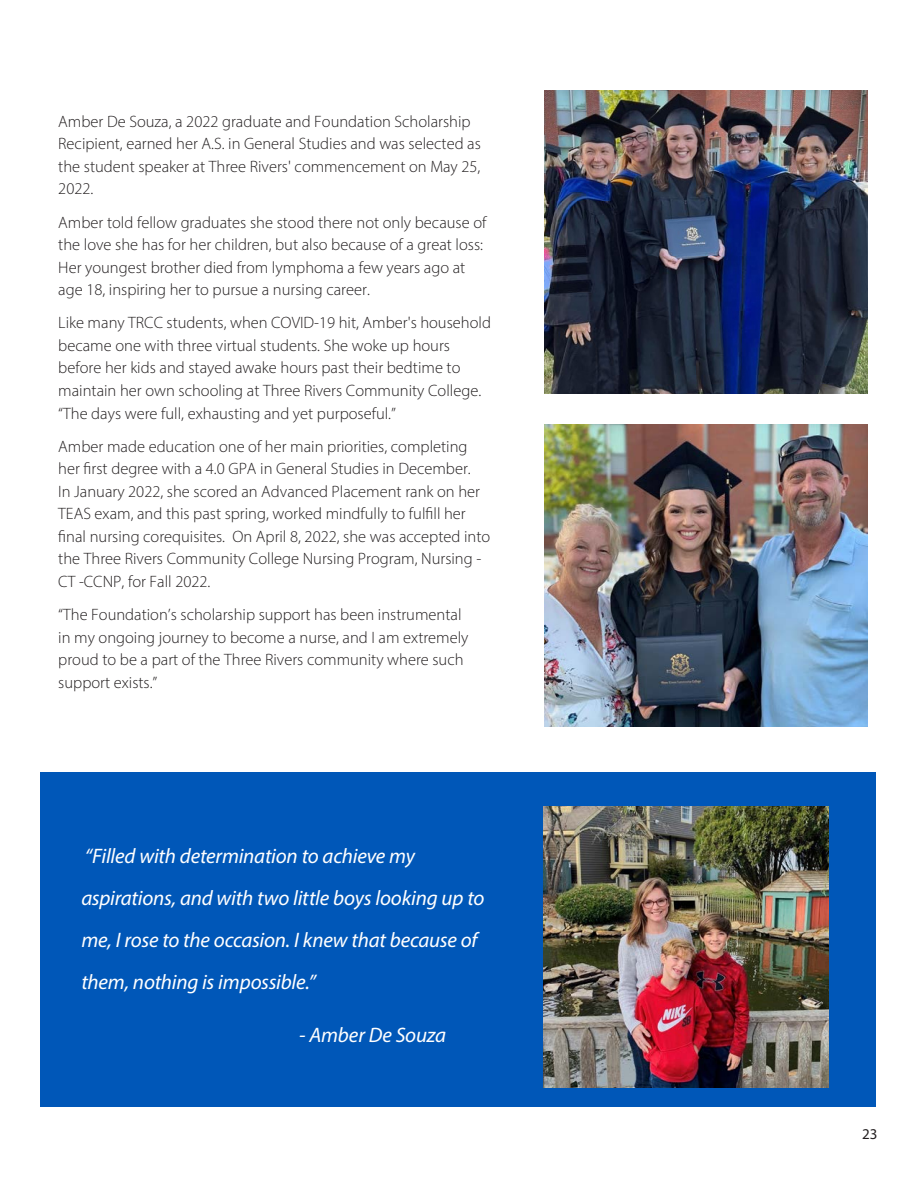
<style>
.page{position:relative;width:918px;height:1188px;background:#fff}
.page>*{position:absolute;margin:0;border:0;box-sizing:border-box;transform-origin:0 0}
.Feature_Paragraph{font:italic 21px/42px "Myriad Pro";letter-spacing:-.01em;color:#fff}
.Feature_Paragraph-2{font:300 16.5px/22.5px "Myriad Pro";color:#231f20}
.t1{font:15px "Myriad Pro";color:#231f20}
</style>
<div class="page">
<div style="left:40px;top:772px;width:836px;height:335px;background:#0057b8"></div>
<img style="left:543px;top:807px;width:285px;height:281px">
<img style="left:545px;top:91px;width:322px;height:302px">
<img style="left:545px;top:424px;width:322px;height:303px">
<p class="Feature_Paragraph-2" style="left:58px;top:110px;width:424px">Amber De Souza, a 2022 graduate and Foundation Scholarship Recipient, earned her A.S. in General Studies and was selected as the student speaker at Three Rivers' commencement on May 25, 2022.</p>
<p class="Feature_Paragraph-2" style="left:58px;top:211px;width:430px">Amber told fellow graduates she stood there not only because of the love she has for her children, but also because of a great loss:<br>Her youngest brother died from lymphoma a few years ago at age 18, inspiring her to pursue a nursing career.</p>
<p class="Feature_Paragraph-2" style="left:58px;top:312px;width:434px">Like many TRCC students, when COVID-19 hit, Amber's household became one with three virtual students. She woke up hours before her kids and stayed awake hours past their bedtime to maintain her own schooling at Three Rivers Community College. “The days were full, exhausting and yet purposeful.”</p>
<p class="Feature_Paragraph-2" style="left:58px;top:435px;width:433px">Amber made education one of her main priorities, completing her first degree with a 4.0 GPA in General Studies in December.<br>In January 2022, she scored an Advanced Placement rank on her TEAS exam, and this past spring, worked mindfully to fulfill her final nursing corequisites. On April 8, 2022, she was accepted into the Three Rivers Community College Nursing Program, Nursing - CT -CCNP, for Fall 2022.</p>
<p class="Feature_Paragraph-2" style="left:58px;top:603px;width:412px">“The Foundation’s scholarship support has been instrumental in my ongoing journey to become a nurse, and I am extremely proud to be a part of the Three Rivers community where such support exists.”</p>
<p class="Feature_Paragraph" style="left:81px;top:835px;width:405px">“Filled with determination to achieve my aspirations, and with two little boys looking up to me, I rose to the occasion. I knew that because of them, nothing is impossible.”</p>
<p class="Feature_Paragraph" style="left:299px;top:1014px;width:149px">- Amber De Souza</p>
<p class="t1" style="left:862px;top:1124px;width:17px">23</p>
</div>
